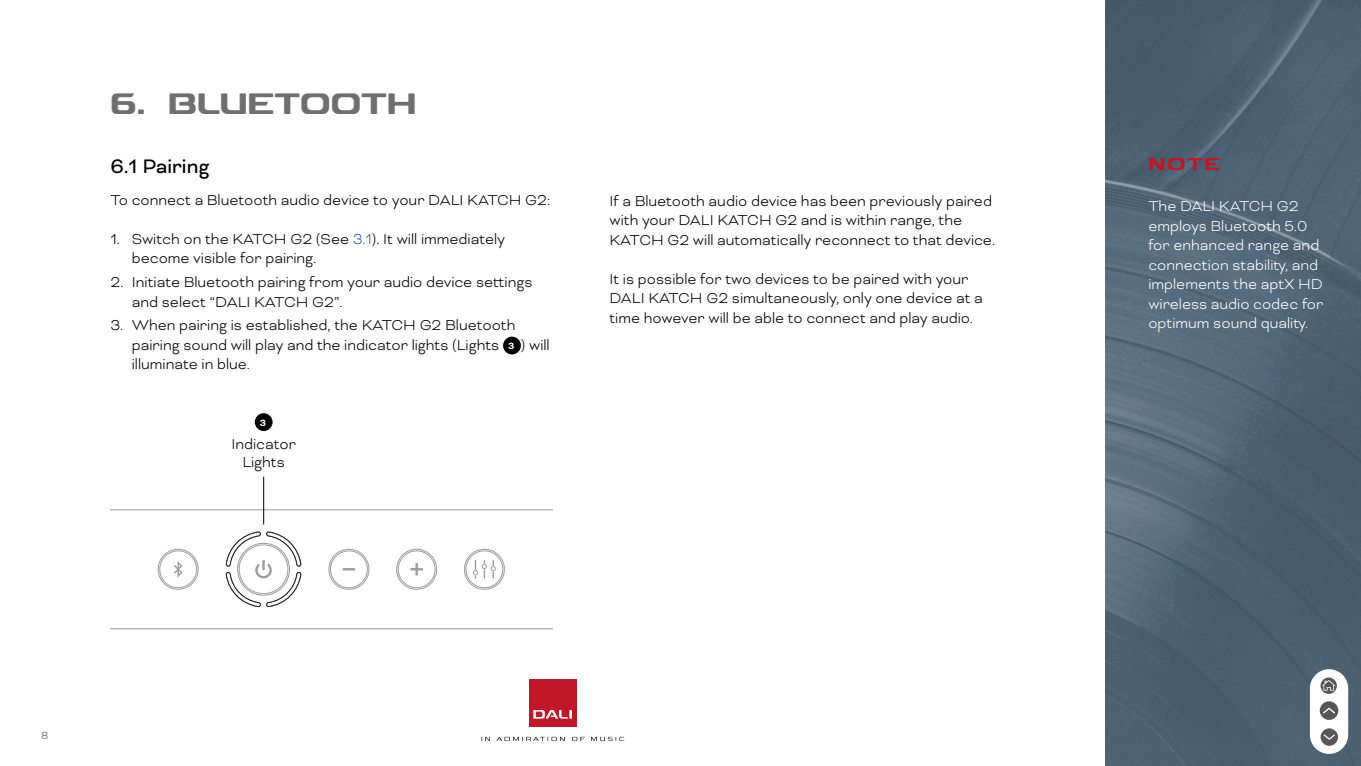
<style>
.page{position:relative;width:1361px;height:766px;background:#fff}
.page>*{position:absolute;margin:0;border:0;box-sizing:border-box;transform-origin:0 0}
.t1{font:700 36px "Dali Font 2";color:#706f6f}
.t2{font:22.5px "Bicyclette";color:#000}
.t3{font:700 21px "Dali Font 2";color:#c11728}
.t4{font:300 16.5px/19.5px "Bicyclette";color:#000}
.t5{font:300 16.5px/19.5px "Bicyclette";color:#fff}
.t6{font:300 12px "Bicyclette";color:#575756}
.t7{font:700 10.5px "Bicyclette";color:#fff}
.s1{color:#275b9b}
.s2{font-weight:700;font-size:10.5px;color:#fff}
</style>
<div class="page">
<img style="left:1106px;top:0;width:255px;height:765px">
<svg style="left:111px;top:509px;width:442px;height:120px"></svg>
<svg style="left:158px;top:531px;width:347px;height:76px"></svg>
<hr style="left:263px;top:476px;width:1px;height:48px;background:#000">
<div style="left:503px;top:336px;width:18px;height:18px;background:#000;border-radius:50%"></div>
<div style="left:255px;top:413px;width:18px;height:18px;background:#000;border-radius:50%"></div>
<svg style="left:481px;top:736px;width:9px;height:4px"></svg>
<svg style="left:591px;top:736px;width:33px;height:4px"></svg>
<svg style="left:497px;top:736px;width:67px;height:4px"></svg>
<svg style="left:572px;top:736px;width:13px;height:4px"></svg>
<div style="left:529px;top:678px;width:48px;height:48px;background:#c11728"></div>
<svg style="left:533px;top:710px;width:39px;height:8px"></svg>
<div style="left:1310px;top:669px;width:38px;height:84px;background:#fff;border-radius:19px"></div>
<svg style="left:1320px;top:677px;width:17px;height:16px"></svg>
<svg style="left:1320px;top:728px;width:18px;height:17px"></svg>
<svg style="left:1319px;top:701px;width:19px;height:18px"></svg>
<h1 class="t1" style="left:111px;top:85px;width:307px">6. BLUETOOTH</h1>
<h2 class="t2" style="left:111px;top:153px;width:100px">6.1 Pairing</h2>
<p class="t4" style="left:111px;top:190px;width:441px">To connect a Bluetooth audio device to your DALI KATCH G2:</p>
<p class="t4" style="left:132px;top:229px;width:375px;text-indent:-21px">1. Switch on the KATCH G2 (See <span class="s1">3.1</span>). It will immediately become visible for pairing.</p>
<p class="t4" style="left:132px;top:272px;width:402px;text-indent:-21px">2. Initiate Bluetooth pairing from your audio device settings and select “DALI KATCH G2”.</p>
<p class="t4" style="left:132px;top:315px;width:419px;text-indent:-21px">3. When pairing is established, the KATCH G2 Bluetooth pairing sound will play and the indicator lights (Lights <span class="s2">3</span> ) will illuminate in blue.</p>
<p class="t7" style="left:260px;top:416px;width:8px">3</p>
<p class="t4" style="left:231px;top:435px;width:66px;line-height:18px;text-align:center">Indicator<br>Lights</p>
<p class="t4" style="left:609px;top:191px;width:387px">If a Bluetooth audio device has been previously paired with your DALI KATCH G2 and is within range, the<br>KATCH G2 will automatically reconnect to that device.</p>
<p class="t4" style="left:609px;top:269px;width:375px">It is possible for two devices to be paired with your<br>DALI KATCH G2 simultaneously, only one device at a time however will be able to connect and play audio.</p>
<p class="t6" style="left:41px;top:728px;width:9px">8</p>
<p class="t3" style="left:1148px;top:153px;width:73px">NOTE</p>
<p class="t5" style="left:1148px;top:196px;width:177px">The DALI KATCH G2 employs Bluetooth 5.0 for enhanced range and connection stability, and implements the aptX HD wireless audio codec for optimum sound quality.</p>
</div>
